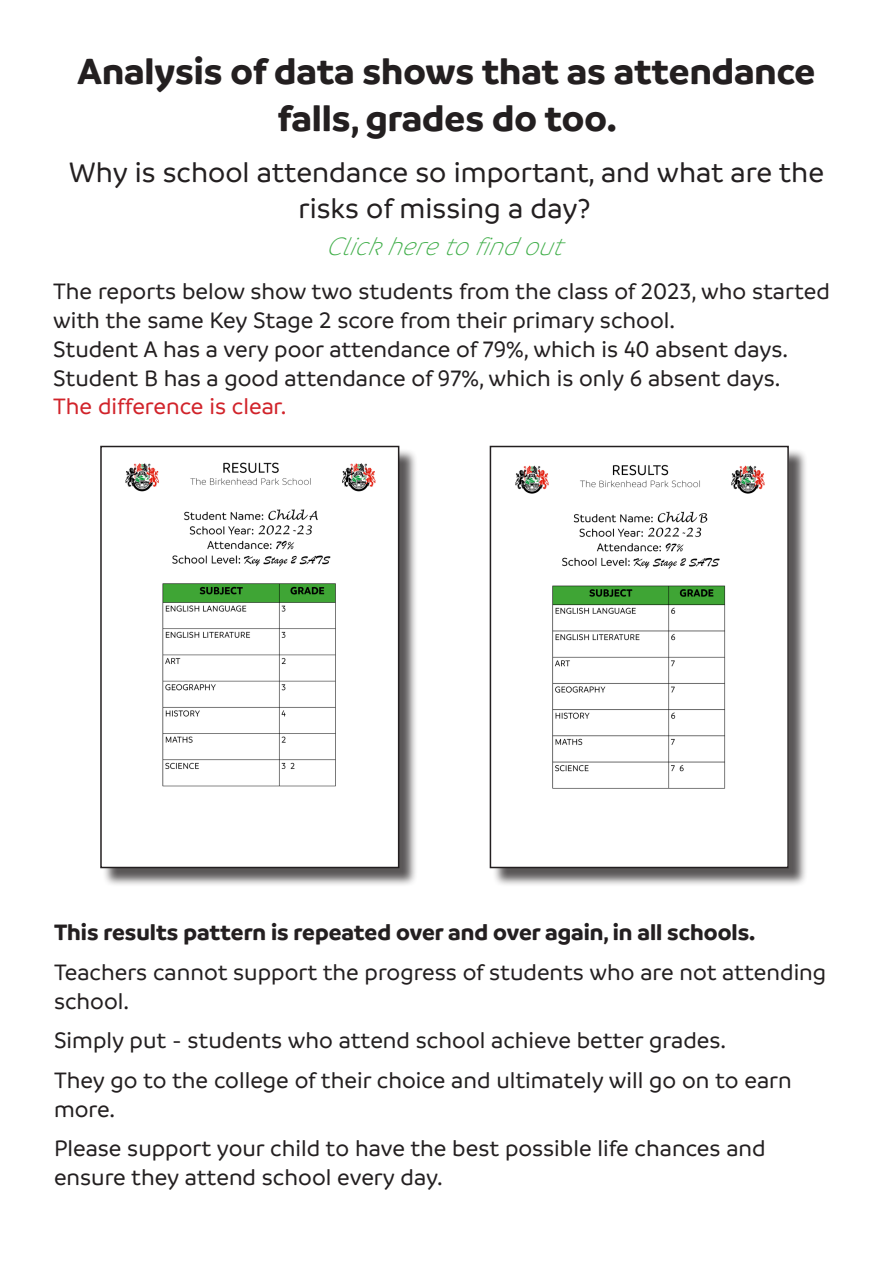
<style>
.page{position:relative;width:893px;height:1263px;background:#fff}
.page>*{position:absolute;margin:0;border:0;box-sizing:border-box;transform-origin:0 0}
.t1{font:700 39px/46.8px "Branding";color:#231f20;text-align:center}
.t2{font:500 30px/36px "Branding";color:#231f20;text-align:center}
.t3{font:italic 300 27px "Branding";color:#40ae49}
.t4{font:500 24px/28.8px "Branding";color:#231f20}
.t5{font:700 24px "Branding";color:#231f20}
.s1{color:#d1232a}
</style>
<div class="page">
<div style="left:102px;top:448px;width:316px;height:439px;background:#231f20;opacity:.75"></div>
<img style="left:103px;top:449px;width:293px;height:416px">
<div style="left:100px;top:446px;width:299px;height:422px;border:2px solid #231f20"></div>
<div style="left:492px;top:448px;width:315px;height:439px;background:#231f20;opacity:.75"></div>
<img style="left:493px;top:449px;width:293px;height:416px">
<div style="left:490px;top:446px;width:299px;height:422px;border:2px solid #231f20"></div>
<p class="t1" style="left:78px;top:48px;width:739px">Analysis of data shows that as attendance falls, grades do too.</p>
<p class="t2" style="left:69px;top:154px;width:757px">Why is school attendance so important, and what are the risks of missing a day?</p>
<p class="t3" style="left:326px;top:233px;width:245px">Clickhereto find out</p>
<p class="t4" style="left:53px;top:277px;width:778px">The reports below show two students from the class of 2023, who started with the same Key Stage 2 score from their primary school.<br>Student A has a very poor attendance of 79%, which is 40 absent days.<br>Student B has a good attendance of 97%, which is only 6 absent days.<br><span class="s1">The difference is clear.</span></p>
<p class="t5" style="left:54px;top:918px;width:703px">This results pattern is repeated over and over again, in all schools.</p>
<p class="t4" style="left:54px;top:958px;width:774px">Teachers cannot support the progress of students who are not attending school.</p>
<p class="t4" style="left:54px;top:1026px;width:673px">Simply put - students who attend school achieve better grades.</p>
<p class="t4" style="left:54px;top:1066px;width:739px">They go to the college of their choice and ultimately will go on to earn more.</p>
<p class="t4" style="left:54px;top:1134px;width:713px">Please support your child to have the best possible life chances and ensure they attend school every day.</p>
</div>
